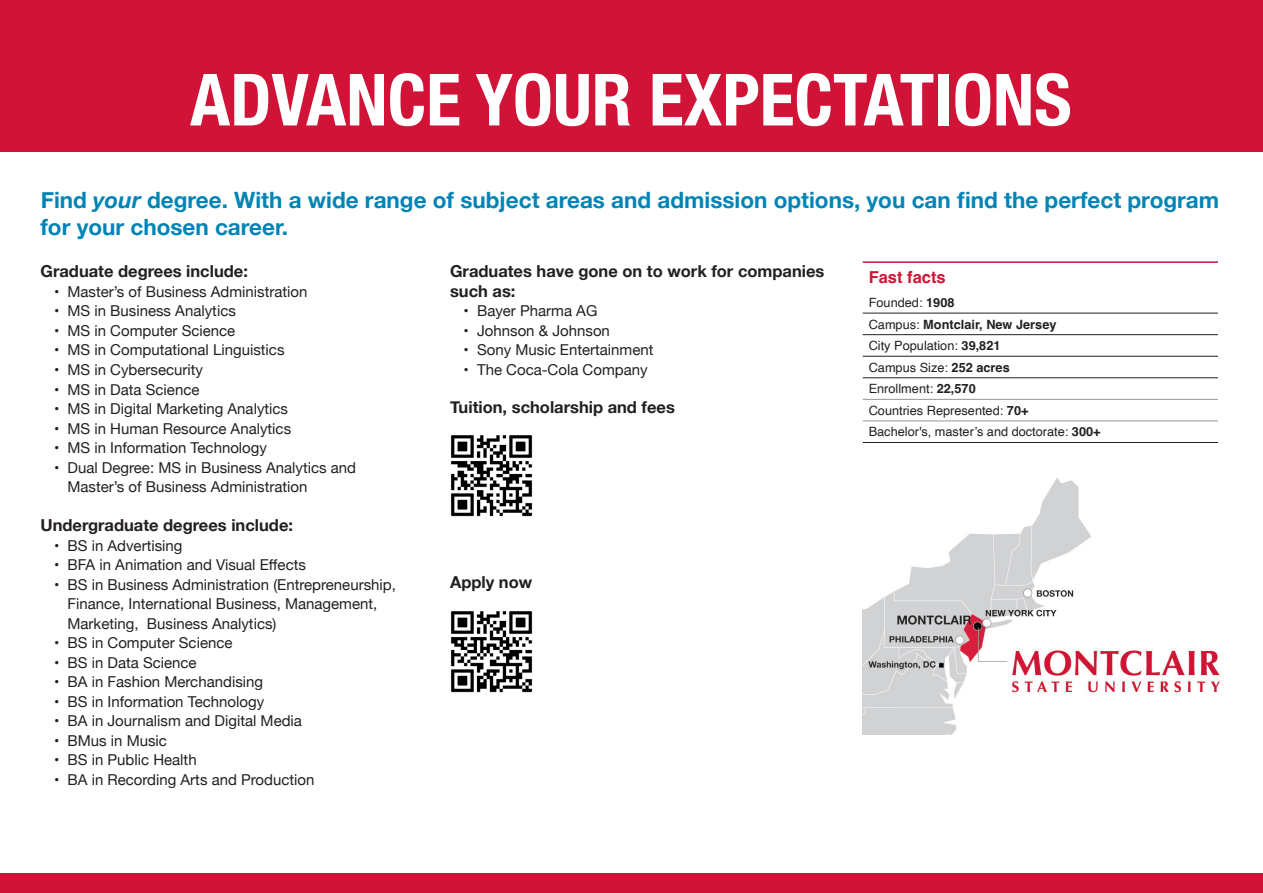
<style>
.page{position:relative;width:1263px;height:893px;background:#fff}
.page>*{position:absolute;margin:0;border:0;box-sizing:border-box;transform-origin:0 0}
.t1{font:700 condensed 72px "Helvetica Neue";color:#fff}
.t2{font:700 22.5px/27px "Helvetica Neue";color:#0084b6}
.t3{font:700 16.5px/19.5px "Helvetica Neue";color:#231f20}
.t4{font:700 16.5px "Helvetica";color:#d11337}
.t5{font:15px/19.5px "Helvetica Neue";color:#231f20}
.t6{font:12.75px "Helvetica";color:#231f20}
.t7{font:700 12.75px "Helvetica";color:#231f20}
.s1{font-style:italic}
.s2{font-weight:700}
.s3{font-weight:400}
</style>
<div class="page">
<img style="left:863px;top:478px;width:357px;height:256px">
<div style="left:0;top:0;width:1263px;height:152px;background:#d11337"></div>
<div style="left:0;top:873px;width:1263px;height:20px;background:#d11337"></div>
<img style="left:450px;top:435px;width:83px;height:82px">
<svg style="left:863px;top:312px;width:355px;height:109px"></svg>
<hr style="left:863px;top:399px;width:355px;height:1px;background:#939598">
<hr style="left:863px;top:421px;width:355px;height:1px;background:#939598">
<hr style="left:863px;top:313px;width:355px;height:1px;background:#231f20">
<hr style="left:863px;top:334px;width:355px;height:1px;background:#231f20">
<hr style="left:863px;top:356px;width:355px;height:1px;background:#231f20">
<hr style="left:863px;top:378px;width:355px;height:1px;background:#231f20">
<hr style="left:863px;top:442px;width:355px;height:1px;background:#231f20">
<hr style="left:863px;top:261px;width:355px;height:2px;background:#d11337">
<img style="left:450px;top:611px;width:83px;height:82px">
<p class="t1" style="left:190px;top:40px;width:883px">ADVANCE YOUR EXPECTATIONS</p>
<p class="t2" style="left:40px;top:187px;width:1180px">Find <span class="s1">your</span> degree. With a wide range of subject areas and admission options, you can find the perfect program for your chosen career.</p>
<p class="t3" style="left:40px;top:262px;width:209px">Graduate degrees include:</p>
<p class="t5" style="left:54px;top:283px;width:255px">• Master’s of Business Administration</p>
<p class="t5" style="left:54px;top:302px;width:183px">• MS in Business Analytics</p>
<p class="t5" style="left:54px;top:322px;width:183px">• MS in Computer Science</p>
<p class="t5" style="left:54px;top:341px;width:232px">• MS in Computational Linguistics</p>
<p class="t5" style="left:54px;top:361px;width:151px">• MS in Cybersecurity</p>
<p class="t5" style="left:54px;top:380px;width:147px">• MS in Data Science</p>
<p class="t5" style="left:54px;top:400px;width:236px">• MS in Digital Marketing Analytics</p>
<p class="t5" style="left:54px;top:419px;width:239px">• MS in Human Resource Analytics</p>
<p class="t5" style="left:54px;top:439px;width:214px">• MS in Information Technology</p>
<p class="t5" style="left:68px;top:458px;width:290px;text-indent:-14px">• Dual Degree: MS in Business Analytics and<br>Master’s of Business Administration</p>
<p class="t3" style="left:40px;top:516px;width:254px">Undergraduate degrees include:</p>
<p class="t5" style="left:54px;top:536px;width:130px">• BS in Advertising</p>
<p class="t5" style="left:54px;top:556px;width:253px">• BFA in Animation and Visual Effects</p>
<p class="t5" style="left:68px;top:575px;width:330px;text-indent:-14px">• BS in Business Administration (Entrepreneurship,<br>Finance, International Business, Management,<br>Marketing, Business Analytics)</p>
<p class="t5" style="left:54px;top:634px;width:180px">• BS in Computer Science</p>
<p class="t5" style="left:54px;top:653px;width:144px">• BS in Data Science</p>
<p class="t5" style="left:54px;top:673px;width:211px">• BA in Fashion Merchandising</p>
<p class="t5" style="left:54px;top:692px;width:212px">• BS in Information Technology</p>
<p class="t5" style="left:54px;top:712px;width:249px">• BA in Journalism and Digital Media</p>
<p class="t5" style="left:54px;top:731px;width:114px">• BMus in Music</p>
<p class="t5" style="left:54px;top:751px;width:144px">• BS in Public Health</p>
<p class="t5" style="left:54px;top:770px;width:262px">• BA in Recording Arts and Production</p>
<p class="t3" style="left:450px;top:262px;width:376px">Graduates have gone on to work for companies such as:</p>
<p class="t5" style="left:464px;top:302px;width:135px">• Bayer Pharma AG</p>
<p class="t5" style="left:464px;top:322px;width:148px">• Johnson &amp; Johnson</p>
<p class="t5" style="left:464px;top:341px;width:191px">• Sony Music Entertainment</p>
<p class="t5" style="left:464px;top:361px;width:186px">• The Coca-Cola Company</p>
<p class="t3" style="left:450px;top:397px;width:226px">Tuition, scholarship and fees</p>
<p class="t4" style="left:869px;top:267px;width:79px">Fast facts</p>
<p class="t6" style="left:869px;top:293px;width:87px">Founded: <span class="s2">1908</span></p>
<p class="t7" style="left:869px;top:316px;width:189px"><span class="s3">Campus:</span> Montclair, New Jersey</p>
<p class="t6" style="left:869px;top:336px;width:133px">City Population: <span class="s2">39,821</span></p>
<p class="t6" style="left:869px;top:357px;width:143px">Campus Size: <span class="s2">252 acres</span></p>
<p class="t6" style="left:869px;top:379px;width:109px">Enrollment: <span class="s2">22,570</span></p>
<p class="t6" style="left:869px;top:401px;width:161px">Countries Represented: <span class="s2">70+</span></p>
<p class="t6" style="left:869px;top:422px;width:233px">Bachelor's, master’s and doctorate: <span class="s2">300+</span></p>
<p class="t3" style="left:450px;top:573px;width:84px">Apply now</p>
</div>
